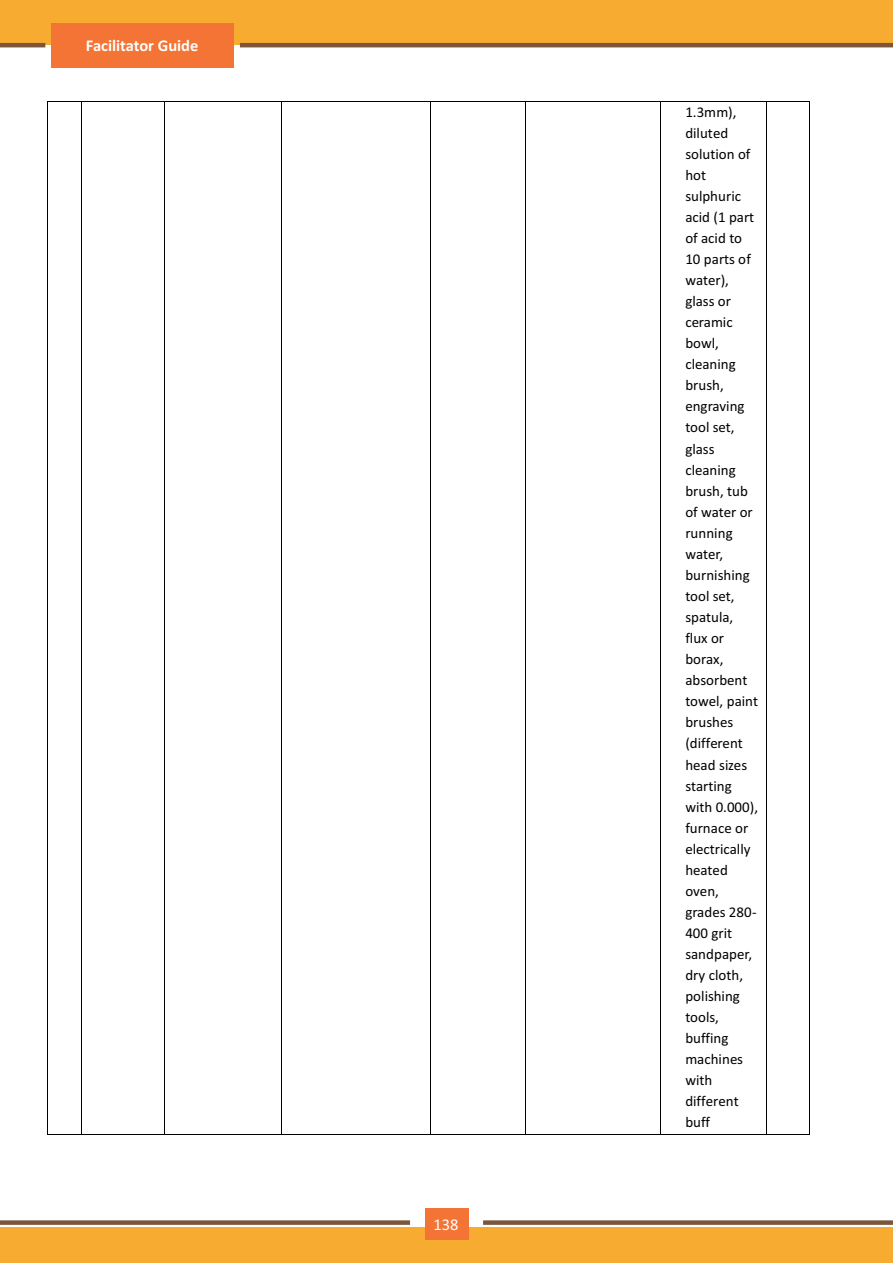
<style>
.page{position:relative;width:893px;height:1263px;background:#fff}
.page>*{position:absolute;margin:0;border:0;box-sizing:border-box;transform-origin:0 0}
.t1{font:700 16.5px "Calibri";color:#fefefe}
.t2{font:16.5px "Calibri";color:#fefefe}
.t3{font:15px/21px "Calibri";color:#000}
</style>
<div class="page">
<hr style="left:48px;top:102px;width:33px;height:1px;background:#000">
<hr style="left:82px;top:102px;width:82px;height:1px;background:#000">
<hr style="left:164px;top:102px;width:117px;height:1px;background:#000">
<hr style="left:281px;top:102px;width:149px;height:1px;background:#000">
<hr style="left:430px;top:102px;width:95px;height:1px;background:#000">
<hr style="left:526px;top:102px;width:134px;height:1px;background:#000">
<hr style="left:661px;top:102px;width:105px;height:1px;background:#000">
<hr style="left:767px;top:102px;width:42px;height:1px;background:#000">
<hr style="left:47px;top:102px;width:1px;height:1032px;background:#000">
<hr style="left:48px;top:1134px;width:33px;height:1px;background:#000">
<hr style="left:81px;top:102px;width:1px;height:1032px;background:#000">
<hr style="left:82px;top:1134px;width:82px;height:1px;background:#000">
<hr style="left:164px;top:102px;width:1px;height:1032px;background:#000">
<hr style="left:164px;top:1134px;width:117px;height:1px;background:#000">
<hr style="left:281px;top:102px;width:1px;height:1032px;background:#000">
<hr style="left:281px;top:1134px;width:149px;height:1px;background:#000">
<hr style="left:430px;top:102px;width:1px;height:1032px;background:#000">
<hr style="left:430px;top:1134px;width:95px;height:1px;background:#000">
<hr style="left:525px;top:102px;width:1px;height:1032px;background:#000">
<hr style="left:526px;top:1134px;width:134px;height:1px;background:#000">
<hr style="left:660px;top:102px;width:1px;height:1032px;background:#000">
<hr style="left:661px;top:1134px;width:105px;height:1px;background:#000">
<hr style="left:766px;top:102px;width:1px;height:1032px;background:#000">
<hr style="left:767px;top:1134px;width:42px;height:1px;background:#000">
<hr style="left:809px;top:102px;width:1px;height:1032px;background:#000">
<div style="left:0;top:0;width:893px;height:45px;background:#f7ac31"></div>
<hr style="left:0;top:43px;width:45px;height:4px;background:#7a563a">
<hr style="left:240px;top:43px;width:653px;height:4px;background:#7a563a">
<div style="left:51px;top:23px;width:183px;height:44px;background:#f37435"></div>
<div style="left:0;top:1227px;width:893px;height:36px;background:#f7ac31"></div>
<div style="left:0;top:1220px;width:410px;height:5px;background:#7a563a"></div>
<div style="left:483px;top:1220px;width:410px;height:5px;background:#7a563a"></div>
<div style="left:425px;top:1209px;width:43px;height:31px;background:#f37435"></div>
<p class="t1" style="left:86px;top:38px;width:114px">Facilitator Guide</p>
<p class="t2" style="left:434px;top:1217px;width:27px">138</p>
<p class="t3" style="left:685px;top:102px;width:74px">1.3mm), diluted solution of hot sulphuric acid (1 part of acid to<br>10 parts of water), glass or ceramic bowl, cleaning brush, engraving tool set, glass cleaning brush, tub of water or running water, burnishing tool set, spatula, flux or borax, absorbent towel, paint brushes (different head sizes starting with 0.000), furnace or electrically heated oven, grades 280-<br>400 grit sandpaper, dry cloth, polishing tools, buffing machines with different buff</p>
</div>
